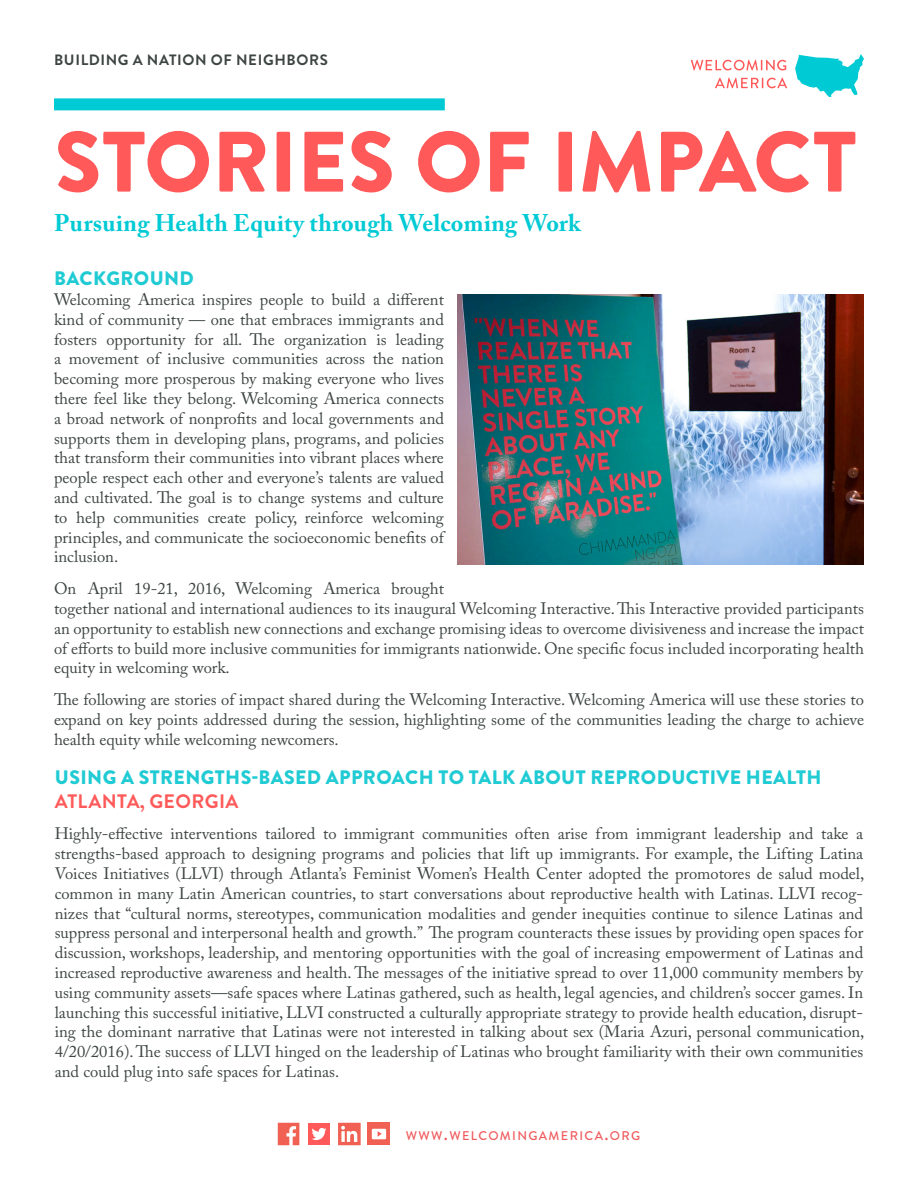
<style>
.page{position:relative;width:918px;height:1188px;background:#fff}
.page>*{position:absolute;margin:0;border:0;box-sizing:border-box;transform-origin:0 0}
.Main_Header{font:900 85.5px "Brandon Grotesque";letter-spacing:-.005em;color:#ff5959}
.Sub_Header{font:700 24px "Adobe Caslon Pro";letter-spacing:.01em;color:#00cad4}
.t1{font:900 19.5px "Brandon Grotesque";letter-spacing:.02em;color:#20cbd4}
.t2{font:700 19.5px "Brandon Grotesque";letter-spacing:.02em;color:#ff5a5a}
.t3{font:16.5px/19.8px "Adobe Caslon Pro";color:#3d4543;text-align:justify}
.t4{font:700 15px "Brandon Grotesque";letter-spacing:.04em;color:#3d4543}
.t5{font:500 12.6px "Brandon Grotesque";letter-spacing:.105em;color:#f05a5d}
.s1{font-size:18px}
</style>
<div class="page">
<div style="left:54px;top:98px;width:391px;height:12px;background:#00cad4"></div>
<svg style="left:795px;top:54px;width:69px;height:43px"></svg>
<svg style="left:691px;top:60px;width:95px;height:10px"></svg>
<svg style="left:715px;top:78px;width:72px;height:10px"></svg>
<svg style="left:338px;top:1123px;width:23px;height:22px"></svg>
<svg style="left:278px;top:1123px;width:21px;height:22px"></svg>
<svg style="left:368px;top:1123px;width:22px;height:22px"></svg>
<div style="left:372px;top:1129px;width:14px;height:10px;background:#fff"></div>
<svg style="left:378px;top:1131px;width:4px;height:6px"></svg>
<svg style="left:308px;top:1123px;width:22px;height:22px"></svg>
<img style="left:458px;top:294px;width:406px;height:271px">
<p class="t4" style="left:54px;top:49px;width:275px">BUILDING A NATION OF NEIGHBORS</p>
<p class="Main_Header" style="left:55px;top:102px;width:803px">STORIES OF IMPACT</p>
<p class="Sub_Header" style="left:54px;top:208px;width:528px">Pursuing Health Equity through Welcoming Work</p>
<p class="t1" style="left:54px;top:265px;width:141px">BACKGROUND</p>
<p class="t3" style="left:54px;top:289px;width:392px">Welcoming America inspires people to build a different kind of community — one that embraces immigrants and fosters opportunity for all. The organization is leading a movement of inclusive communities across the nation becoming more prosperous by making everyone who lives there feel like they belong. Welcoming America connects a broad network of nonprofits and local governments and supports them in developing plans, programs, and policies that transform their communities into vibrant places where people respect each other and everyone’s talents are valued and cultivated. The goal is to change systems and culture to help communities create policy, reinforce welcoming principles, and communicate the socioeconomic benefits of inclusion.</p>
<p class="t3" style="left:54px;top:579px;width:812px;text-align:left">On April 19-21, 2016, Welcoming America brought<br>together national and international audiences to its inaugural Welcoming Interactive. This Interactive provided participants an opportunity to establish new connections and exchange promising ideas to overcome divisiveness and increase the impact of efforts to build more inclusive communities for immigrants nationwide. One specific focus included incorporating health equity in welcoming work.</p>
<p class="t3" style="left:54px;top:690px;width:812px">The following are stories of impact shared during the Welcoming Interactive. Welcoming America will use these stories to expand on key points addressed during the session, highlighting some of the communities leading the charge to achieve health equity while welcoming newcomers.</p>
<p class="t1" style="left:55px;top:764px;width:768px">USING A STRENGTHS-BASED APPROACH TO TALK ABOUT REPRODUCTIVE HEALTH</p>
<p class="t2" style="left:55px;top:787px;width:185px">ATLANTA, GEORGIA</p>
<p class="t3" style="left:55px;top:824px;width:811px">Highly-effective interventions tailored to immigrant communities often arise from immigrant leadership and take a strengths-based approach to designing programs and policies that lift up immigrants. For example, the Lifting Latina Voices Initiatives (LLVI) through Atlanta’s Feminist Women’s Health Center adopted the promotores de salud model, common in many Latin American countries, to start conversations about reproductive health with Latinas. LLVI recog&shy;nizes that “cultural norms, stereotypes, communication modalities and gender inequities continue to silence Latinas and suppress personal and interpersonal health and growth.” The program counteracts these issues by providing open spaces for discussion, workshops, leadership, and mentoring opportunities with the goal of increasing empowerment of Latinas and increased reproductive awareness and health. The messages of the initiative spread to over 11,000 community members by using community assets—safe spaces where Latinas gathered, such as health, legal agencies, and children’s soccer games. In launching this successful initiative, LLVI constructed a culturally appropriate strategy to provide health education, disrupt&shy;ing the dominant narrative that Latinas were not interested in talking about sex (Maria Azuri, personal communication, 4/20/2016). The success of LLVI hinged on the leadership of Latinas who brought familiarity with their own communities and could plug into safe spaces for Latinas.</p>
<p class="t5" style="left:406px;top:1127px;width:236px">WWW<span class="s1">.</span>WELCOMINGAMERICA<span class="s1">.</span>ORG</p>
</div>
